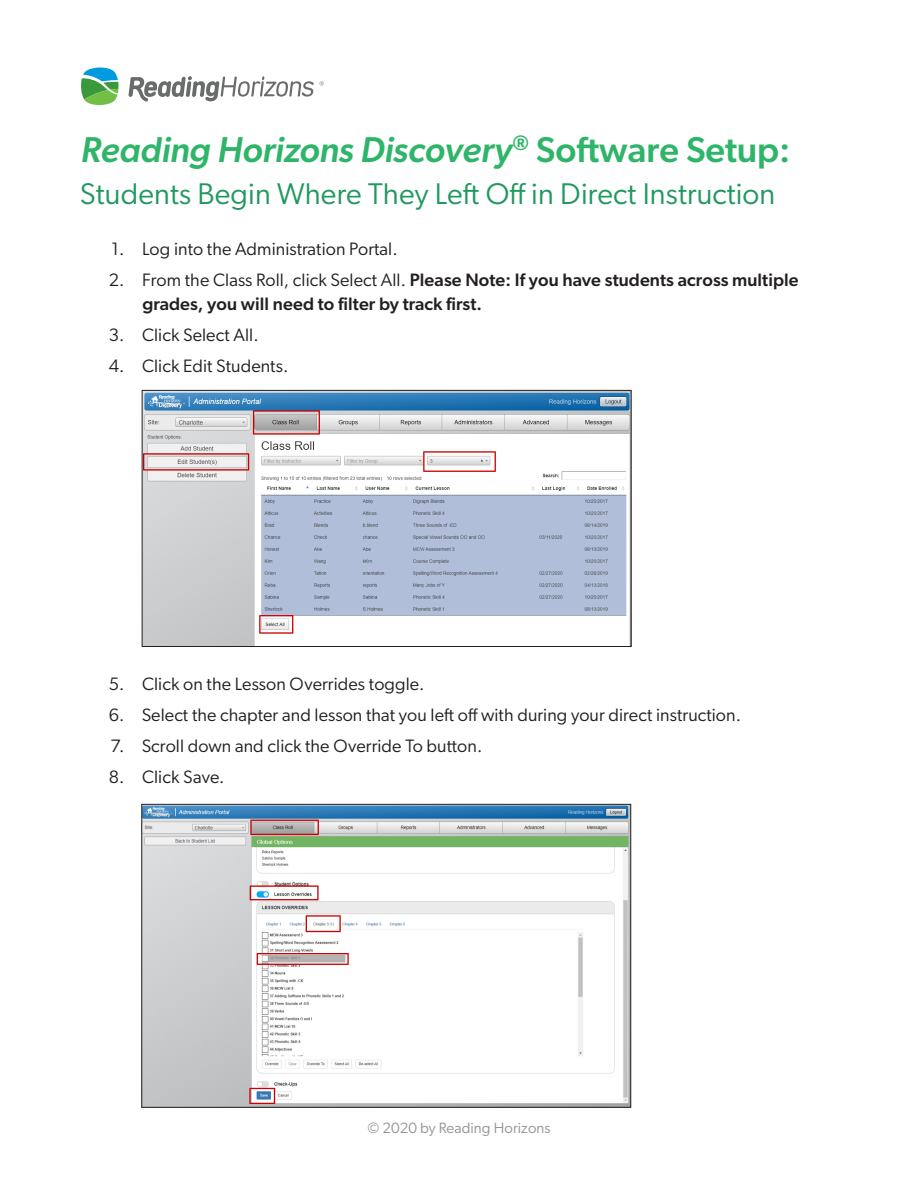
<style>
.page{position:relative;width:918px;height:1188px;background:#fff}
.page>*{position:absolute;margin:0;border:0;box-sizing:border-box;transform-origin:0 0}
.t1{font:italic 500 36px "Gibson";color:#2fb569}
.Body_Text{font:30px "Gibson";letter-spacing:.005em;color:#21985f}
.t2{font:18px "Gibson";letter-spacing:.005em;color:#231f20}
.t3{font:500 18px/24px "Gibson";letter-spacing:.005em;color:#231f20}
.New_body{font:15px "Gibson";letter-spacing:.005em;color:#939598}
.s1{font-style:normal}
.s2{font-weight:400}
</style>
<div class="page">
<svg style="left:128px;top:76px;width:196px;height:26px"></svg>
<svg style="left:81px;top:68px;width:38px;height:37px"></svg>
<img style="left:143px;top:806px;width:486px;height:300px">
<div style="left:141px;top:804px;width:490px;height:304px;border:1px solid #231f20"></div>
<img style="left:144px;top:392px;width:486px;height:253px">
<div style="left:142px;top:390px;width:490px;height:257px;border:1px solid #231f20"></div>
<p class="t1" style="left:81px;top:128px;width:711px">Reading Horizons Discovery<sup>®</sup> <span class="s1">Software Setup:</span></p>
<p class="Body_Text" style="left:80px;top:176px;width:697px">Students Begin Where They Left Off in Direct Instruction</p>
<p class="t2" style="left:112px;top:238px;width:288px">1. Log into the Administration Portal.</p>
<p class="t3" style="left:142px;top:267px;width:658px;text-indent:-34px"><span class="s2">2. From the Class Roll, click Select All.</span> Please Note: If you have students across multiple grades, you will need to filter by track first.</p>
<p class="t2" style="left:109px;top:324px;width:151px">3. Click Select All.</p>
<p class="t2" style="left:109px;top:355px;width:181px">4. Click Edit Students.</p>
<p class="t2" style="left:109px;top:673px;width:317px">5. Click on the Lesson Overrides toggle.</p>
<p class="t2" style="left:109px;top:704px;width:634px">6. Select the chapter and lesson that you left off with during your direct instruction.</p>
<p class="t2" style="left:111px;top:735px;width:373px">7. Scroll down and click the Override To button.</p>
<p class="t2" style="left:109px;top:766px;width:117px">8. Click Save.</p>
<p class="New_body" style="left:367px;top:1119px;width:185px">© 2020 by Reading Horizons</p>
</div>
